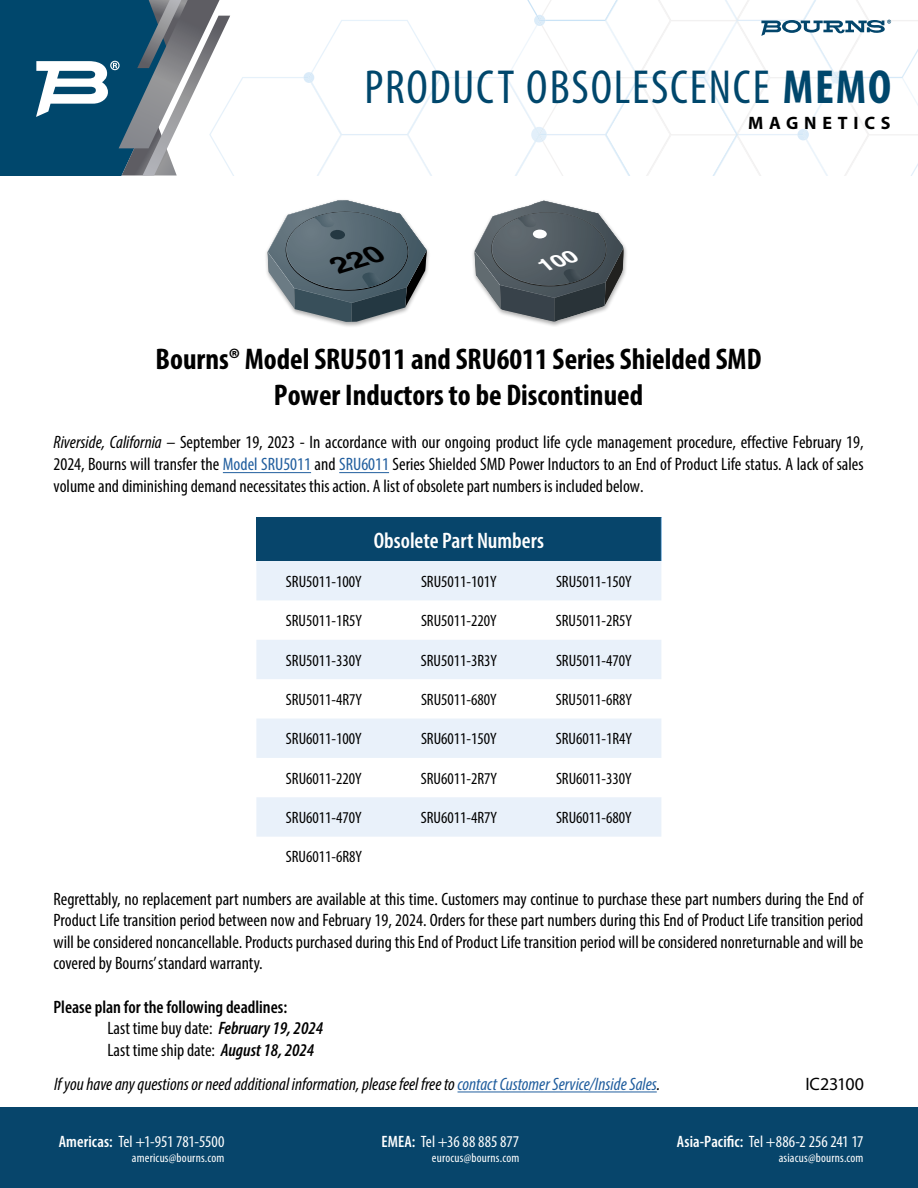
<style>
.page{position:relative;width:918px;height:1188px;background:#fff}
.page>*{position:absolute;margin:0;border:0;box-sizing:border-box;transform-origin:0 0}
.t1{font:condensed 48px "Myriad Pro";letter-spacing:.04em;color:#00476c}
.t2{font:700 condensed 30px/36px "Myriad Pro";color:#000;text-align:center}
.t3{font:600 condensed 22.5px "Myriad Pro";color:#fff}
.t4{font:condensed 18px/21.6px "Myriad Pro";color:#000;text-align:justify}
.t5{font:italic condensed 18px "Myriad Pro";color:#000}
.t6{font:600 condensed 18px/21.6px "Myriad Pro";color:#000}
.t7{font:700 18px "Myriad Pro";letter-spacing:.32em;color:#000}
.t8{font:18px "Myriad Pro";letter-spacing:-.01em;color:#000}
.t9{font:condensed 16.5px "Myriad Pro";color:#000}
.t10{font:condensed 16.5px "Myriad Pro";color:#fff}
.t11{font:condensed 12.75px "Myriad Pro";letter-spacing:.015em;color:#fff}
.s1{font-weight:700}
.s2{font-style:italic}
.s3{color:#215e9e}
.s4{font-weight:400}
.s5{font-weight:600}
</style>
<div class="page">
<div style="left:0;top:1107px;width:918px;height:81px;background:#07456b"></div>
<svg style="left:0;top:0;width:918px;height:176px"></svg>
<hr style="left:458px;top:1092px;width:199px;height:1px;background:#215e9e">
<div style="left:256px;top:517px;width:405px;height:44px;background:#07456b"></div>
<svg style="left:256px;top:561px;width:405px;height:276px;fill:#e9f1fa"></svg>
<hr style="left:661px;top:517px;width:1px;height:44px;background:#a0c9ec">
<hr style="left:339px;top:472px;width:50px;height:1px;background:#215e9e">
<hr style="left:223px;top:472px;width:88px;height:1px;background:#215e9e">
<div style="left:264px;top:198px;width:167px;height:130px;background:#000;opacity:.33"></div>
<div style="left:471px;top:199px;width:157px;height:128px;background:#000;opacity:.33"></div>
<svg style="left:268px;top:200px;width:159px;height:122px"></svg>
<svg style="left:474px;top:201px;width:150px;height:121px"></svg>
<h1 class="t1" style="left:364px;top:58px;width:528px">PRODUCT OBSOLESCENCE <span class="s1">MEMO</span></h1>
<p class="t7" style="left:748px;top:111px;width:144px">MAGNETICS</p>
<h2 class="t2" style="left:156px;top:341px;width:607px">Bourns® Model SRU5011 and SRU6011 Series Shielded SMD<br>Power Inductors to be Discontinued</h2>
<p class="t4" style="left:54px;top:431px;width:812px"><span class="s2">Riverside, California –</span> September 19, 2023 - In accordance with our ongoing product life cycle management procedure, effective February 19, 2024, Bourns will transfer the <span class="s3">Model SRU5011</span> and <span class="s3">SRU6011</span> Series Shielded SMD Power Inductors to an End of Product Life status. A lack of sales volume and diminishing demand necessitates this action. A list of obsolete part numbers is included below.</p>
<p class="t3" style="left:374px;top:526px;width:172px">Obsolete Part Numbers</p>
<p class="t9" style="left:286px;top:571px;width:77px">SRU5011-100Y</p>
<p class="t9" style="left:421px;top:571px;width:77px">SRU5011-101Y</p>
<p class="t9" style="left:556px;top:571px;width:77px">SRU5011-150Y</p>
<p class="t9" style="left:286px;top:611px;width:78px">SRU5011-1R5Y</p>
<p class="t9" style="left:421px;top:611px;width:77px">SRU5011-220Y</p>
<p class="t9" style="left:556px;top:611px;width:78px">SRU5011-2R5Y</p>
<p class="t9" style="left:286px;top:650px;width:77px">SRU5011-330Y</p>
<p class="t9" style="left:421px;top:650px;width:78px">SRU5011-3R3Y</p>
<p class="t9" style="left:556px;top:650px;width:77px">SRU5011-470Y</p>
<p class="t9" style="left:286px;top:690px;width:78px">SRU5011-4R7Y</p>
<p class="t9" style="left:421px;top:690px;width:77px">SRU5011-680Y</p>
<p class="t9" style="left:556px;top:690px;width:78px">SRU5011-6R8Y</p>
<p class="t9" style="left:286px;top:729px;width:77px">SRU6011-100Y</p>
<p class="t9" style="left:421px;top:729px;width:77px">SRU6011-150Y</p>
<p class="t9" style="left:556px;top:729px;width:78px">SRU6011-1R4Y</p>
<p class="t9" style="left:286px;top:768px;width:77px">SRU6011-220Y</p>
<p class="t9" style="left:421px;top:768px;width:78px">SRU6011-2R7Y</p>
<p class="t9" style="left:556px;top:768px;width:77px">SRU6011-330Y</p>
<p class="t9" style="left:286px;top:808px;width:77px">SRU6011-470Y</p>
<p class="t9" style="left:421px;top:808px;width:78px">SRU6011-4R7Y</p>
<p class="t9" style="left:556px;top:808px;width:77px">SRU6011-680Y</p>
<p class="t9" style="left:286px;top:847px;width:78px">SRU6011-6R8Y</p>
<p class="t4" style="left:54px;top:888px;width:812px">Regrettably, no replacement part numbers are available at this time. Customers may continue to purchase these part numbers during the End of Product Life transition period between now and February 19, 2024. Orders for these part numbers during this End of Product Life transition period will be considered noncancellable. Products purchased during this End of Product Life transition period will be considered nonreturnable and will be covered by Bourns’ standard warranty.</p>
<p class="t6" style="left:108px;top:996px;width:217px;text-indent:-54px">Please plan for the following deadlines:<br><span class="s4">Last time buy date:</span> <span class="s2">February 19, 2024<br></span><span class="s4">Last time ship date:</span> <span class="s2">August 18, 2024</span></p>
<p class="t5" style="left:54px;top:1073px;width:608px">If you have any questions or need additional information, please feel free to <span class="s3">contact Customer Service/Inside Sales</span>.</p>
<p class="t8" style="left:805px;top:1073px;width:60px">IC23100</p>
<p class="t10" style="left:59px;top:1131px;width:167px"><span class="s5">Americas:</span> Tel +1-951 781-5500</p>
<p class="t11" style="left:132px;top:1150px;width:94px">americus@bourns.com</p>
<p class="t10" style="left:382px;top:1131px;width:139px"><span class="s5">EMEA:</span> Tel +36 88 885 877</p>
<p class="t11" style="left:432px;top:1150px;width:89px">eurocus@bourns.com</p>
<p class="t10" style="left:677px;top:1131px;width:188px"><span class="s5">Asia-Pacific:</span> Tel +886-2 256 241 17</p>
<p class="t11" style="left:779px;top:1150px;width:86px">asiacus@bourns.com</p>
</div>
